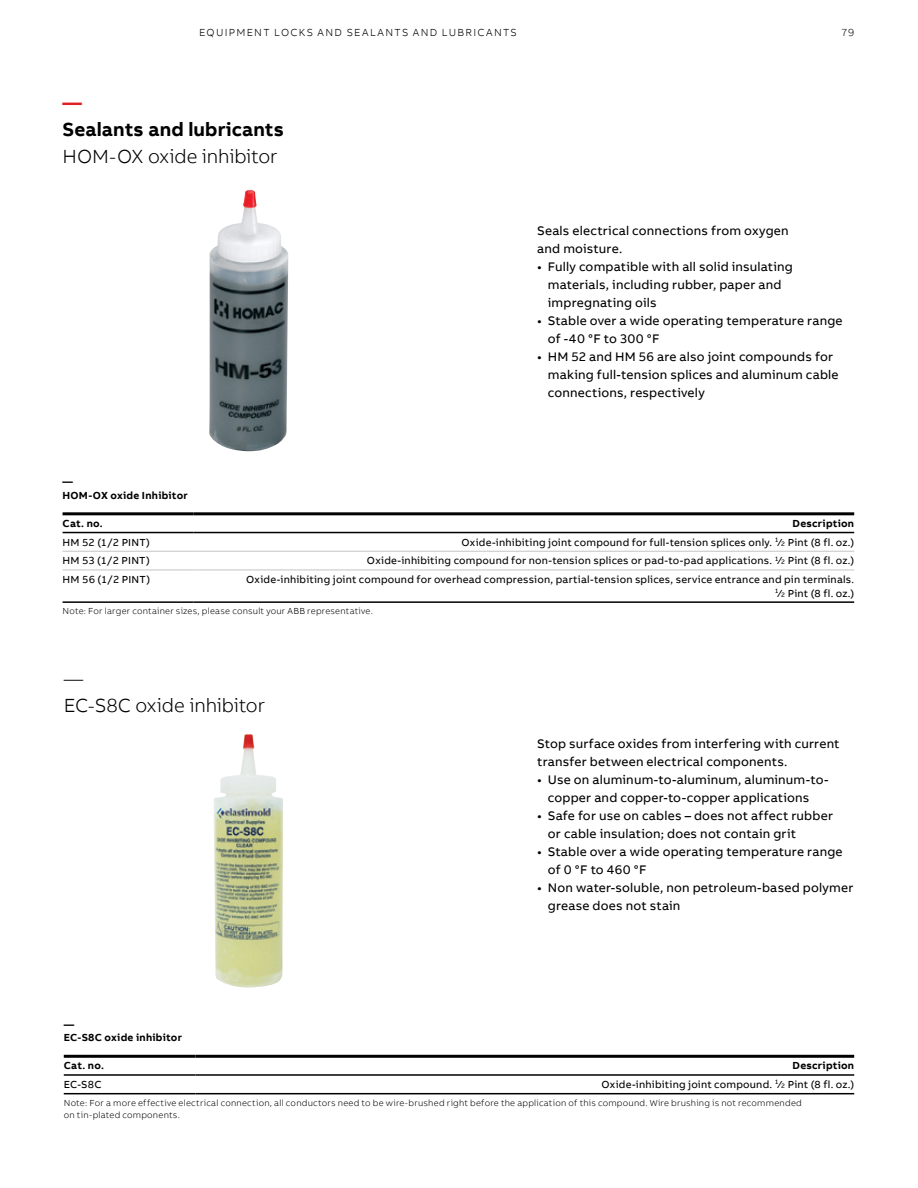
<style>
.page{position:relative;width:918px;height:1188px;background:#fff}
.page>*{position:absolute;margin:0;border:0;box-sizing:border-box;transform-origin:0 0}
.t1{font:300 19.5px/27px "AB Bvoice";letter-spacing:-.005em;color:#000}
.t2{font:700 19.5px "AB Bvoice";letter-spacing:.005em;color:#000}
.t3{font:700 19.5px "AB Bvoice";color:#e01f26}
.t4{font:12.75px/18px "AB Bvoice";letter-spacing:.015em;color:#000}
.t5{font:10.5px/13.5px "AB Bvoice";letter-spacing:.02em;color:#000;text-align:right}
.t6{font:700 10.5px/13.5px "AB Bvoice";letter-spacing:.025em;color:#000}
.t7{font:300 10.5px "AB Bvoice";letter-spacing:.12em;color:#000}
.t8{font:300 9px/12px "AB Bvoice";letter-spacing:.025em;color:#000}
.s1{font-size:6.6px}
</style>
<div class="page">
<img style="left:209px;top:190px;width:79px;height:262px">
<img style="left:214px;top:734px;width:69px;height:254px">
<hr style="left:63px;top:551px;width:131px;height:1px;background:#c6c4c5">
<hr style="left:194px;top:551px;width:660px;height:1px;background:#c6c4c5">
<hr style="left:63px;top:570px;width:131px;height:1px;background:#c6c4c5">
<hr style="left:194px;top:570px;width:660px;height:1px;background:#c6c4c5">
<hr style="left:63px;top:512px;width:131px;height:3px;background:#000">
<hr style="left:194px;top:512px;width:660px;height:3px;background:#000">
<hr style="left:63px;top:532px;width:131px;height:1px;background:#000">
<hr style="left:194px;top:532px;width:660px;height:1px;background:#000">
<hr style="left:63px;top:601px;width:131px;height:2px;background:#000">
<hr style="left:194px;top:601px;width:660px;height:2px;background:#000">
<hr style="left:64px;top:1055px;width:131px;height:3px;background:#000">
<hr style="left:195px;top:1055px;width:659px;height:3px;background:#000">
<hr style="left:64px;top:1074px;width:131px;height:2px;background:#000">
<hr style="left:195px;top:1074px;width:659px;height:2px;background:#000">
<hr style="left:64px;top:1093px;width:131px;height:1px;background:#000">
<hr style="left:195px;top:1093px;width:659px;height:1px;background:#000">
<p class="t7" style="left:199px;top:26px;width:319px">EQUIPMENT LOCKS AND SEALANTS AND LUBRICANTS</p>
<p class="t7" style="left:842px;top:26px;width:14px">79</p>
<h1 class="t3" style="left:63px;top:90px;width:21px">—</h1>
<h1 class="t2" style="left:63px;top:117px;width:223px">Sealants and lubricants</h1>
<h1 class="t1" style="left:63px;top:143px;width:217px">HOM-OX oxide inhibitor</h1>
<p class="t4" style="left:537px;top:222px;width:253px">Seals electrical connections from oxygen and moisture.</p>
<p class="t4" style="left:548px;top:258px;width:247px;text-indent:-11px">• Fully compatible with all solid insulating materials, including rubber, paper and impregnating oils</p>
<p class="t4" style="left:548px;top:312px;width:296px;text-indent:-11px">• Stable over a wide operating temperature range of -40 °F to 300 °F</p>
<p class="t4" style="left:548px;top:348px;width:292px;text-indent:-11px">• HM 52 and HM 56 are also joint compounds for making full-tension splices and aluminum cable connections, respectively</p>
<p class="t6" style="left:63px;top:475px;width:127px">—<br>HOM-OX oxide Inhibitor</p>
<p class="t6" style="left:63px;top:517px;width:42px">Cat. no.</p>
<p class="t6" style="left:793px;top:517px;width:63px">Description</p>
<p class="t5" style="left:63px;top:535px;width:89px">HM 52 (1/2 PINT)</p>
<p class="t5" style="left:462px;top:535px;width:394px">Oxide-inhibiting joint compound for full-tension splices only. <sup>1</sup>⁄<span class="s1">2</span> Pint (8 fl. oz.)</p>
<p class="t5" style="left:63px;top:554px;width:89px">HM 53 (1/2 PINT)</p>
<p class="t5" style="left:367px;top:554px;width:489px">Oxide-inhibiting compound for non-tension splices or pad-to-pad applications. <sup>1</sup>⁄<span class="s1">2</span> Pint (8 fl. oz.)</p>
<p class="t5" style="left:63px;top:573px;width:89px">HM 56 (1/2 PINT)</p>
<p class="t5" style="left:246px;top:573px;width:610px">Oxide-inhibiting joint compound for overhead compression, partial-tension splices, service entrance and pin terminals.<br><sup>1</sup>⁄<span class="s1">2</span> Pint (8 fl. oz.)</p>
<p class="t8" style="left:63px;top:605px;width:312px">Note: For larger container sizes, please consult your ABB representative.</p>
<h1 class="t1" style="left:64px;top:665px;width:203px">—<br>EC-S8C oxide inhibitor</h1>
<p class="t4" style="left:537px;top:735px;width:304px">Stop surface oxides from interfering with current transfer between electrical components.</p>
<p class="t4" style="left:548px;top:771px;width:282px;text-indent:-11px">• Use on aluminum-to-aluminum, aluminum-to&shy;copper and copper‑to‑copper applications</p>
<p class="t4" style="left:548px;top:807px;width:287px;text-indent:-11px">• Safe for use on cables – does not affect rubber or cable insulation; does not contain grit</p>
<p class="t4" style="left:548px;top:843px;width:296px;text-indent:-11px">• Stable over a wide operating temperature range of 0 °F to 460 °F</p>
<p class="t4" style="left:548px;top:879px;width:307px;text-indent:-11px">• Non water-soluble, non petroleum-based polymer grease does not stain</p>
<p class="t6" style="left:64px;top:1017px;width:120px">—<br>EC-S8C oxide inhibitor</p>
<p class="t6" style="left:64px;top:1059px;width:42px">Cat. no.</p>
<p class="t6" style="left:793px;top:1059px;width:63px">Description</p>
<p class="t5" style="left:64px;top:1078px;width:39px">EC-S8C</p>
<p class="t5" style="left:602px;top:1078px;width:254px">Oxide-inhibiting joint compound. <sup>1</sup>⁄<span class="s1">2</span> Pint (8 fl. oz.)</p>
<p class="t8" style="left:64px;top:1097px;width:740px">Note: For a more effective electrical connection, all conductors need to be wire-brushed right before the application of this compound. Wire brushing is not recommended on tin-plated components.</p>
</div>
